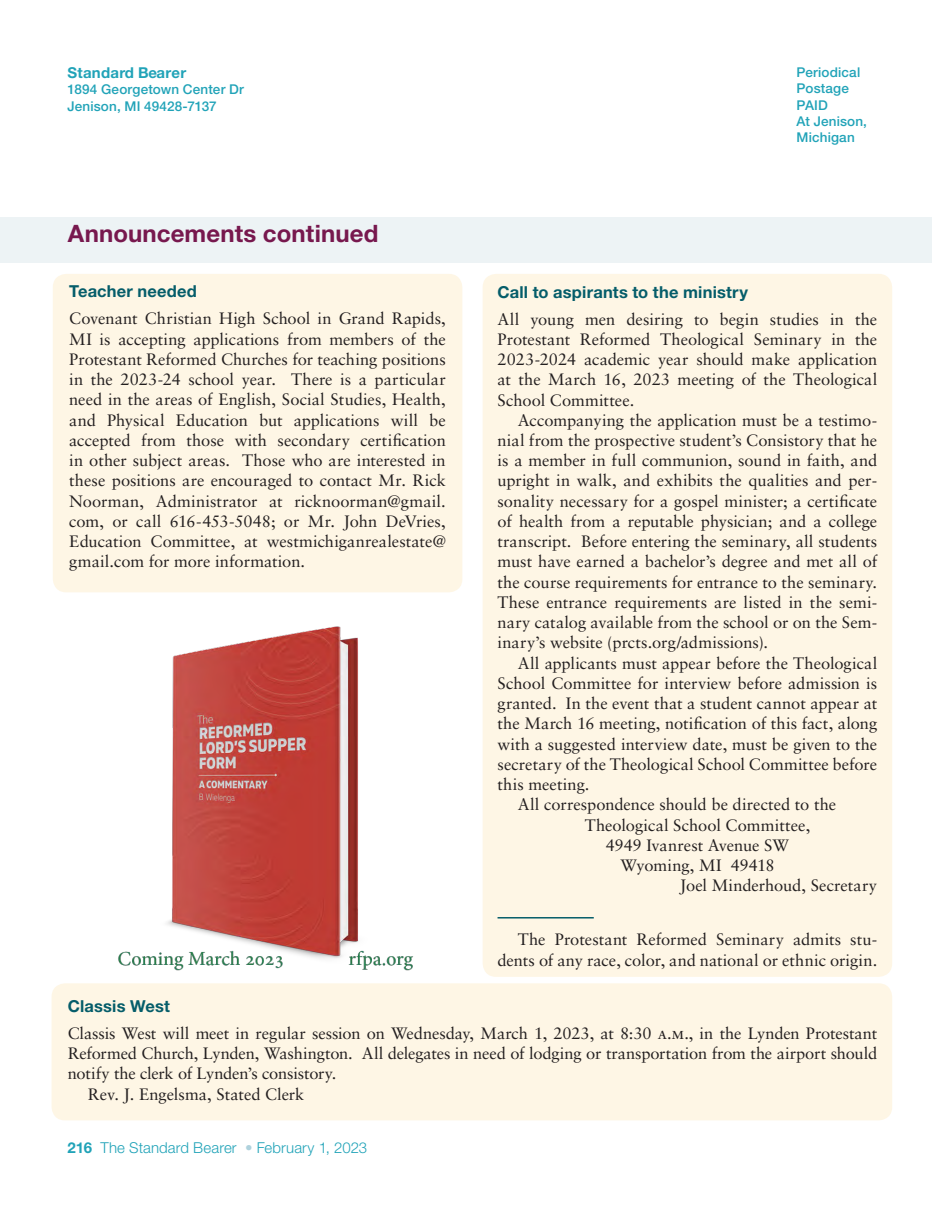
<style>
.page{position:relative;width:945px;height:1215px;background:#fff}
.page>*{position:absolute;margin:0;border:0;box-sizing:border-box;transform-origin:0 0}
.t1{font:700 24px "Helvetica Neue LT Std";letter-spacing:.005em;color:#77184e}
.t2{font:16.5px/20.2px "Sabon LT Std";color:#231f20;text-align:justify}
.t3{font:700 16.5px "Helvetica Neue LT Std";letter-spacing:.01em;color:#055d6a}
.t4{font:16.5px "Sabon LT Std";letter-spacing:-.02em;color:#231f20}
.t5{font:300 15px "Helvetica Neue LT Std";letter-spacing:.01em;color:#21a3b8}
.t6{font:700 15px "Helvetica Neue LT Std";letter-spacing:.015em;color:#21a3b8}
.t7{font:500 13.5px/16.2px "Helvetica Neue LT Std";letter-spacing:.01em;color:#21a3b8}
.s1{font-weight:700}
.s2{color:#afd2dd}
</style>
<div class="page">
<div style="left:53px;top:274px;width:409px;height:318px;background:#fef6e5;border-radius:14px"></div>
<div style="left:483px;top:274px;width:409px;height:703px;background:#fef6e5;border-radius:14px"></div>
<div style="left:52px;top:983px;width:840px;height:137px;background:#fef6e5;border-radius:14px"></div>
<div style="left:0;top:217px;width:932px;height:46px;background:#edf3f5"></div>
<hr style="left:498px;top:917px;width:96px;height:2px;background:#055d6a">
<img style="left:118px;top:626px;width:296px;height:345px">
<p class="t6" style="left:68px;top:64px;width:120px">Standard Bearer</p>
<p class="t7" style="left:68px;top:81px;width:178px">1894 Georgetown Center Dr<br>Jenison, MI 49428-7137</p>
<h1 class="t1" style="left:68px;top:219px;width:312px">Announcements continued</h1>
<p class="t3" style="left:69px;top:281px;width:129px">Teacher needed</p>
<p class="t2" style="left:69px;top:308px;width:378px">Covenant Christian High School in Grand Rapids, MI is accepting applications from members of the Protestant Reformed Churches for teaching positions in the 2023-24 school year. There is a particular need in the areas of English, Social Studies, Health, and Physical Education but applications will be accepted from those with secondary certification in other subject areas. Those who are interested in these positions are encouraged to contact Mr. Rick Noorman, Administrator at ricknoorman@gmail. com, or call 616-453-5048; or Mr. John DeVries, Education Committee, at westmichiganrealestate@ gmail.com for more information.</p>
<p class="t7" style="left:797px;top:64px;width:72px">Periodical<br>Postage<br>PAID<br>At Jenison,<br>Michigan</p>
<p class="t3" style="left:498px;top:281px;width:252px">Call to aspirants to the ministry</p>
<p class="t2" style="left:498px;top:308px;width:381px">All young men desiring to begin studies in the Protestant Reformed Theological Seminary in the 2023-2024 academic year should make application at the March 16, 2023 meeting of the Theological School Committee.</p>
<p class="t2" style="left:498px;top:410px;width:381px;text-indent:20px">Accompanying the application must be a testimo&shy;nial from the prospective student’s Consistory that he is a member in full communion, sound in faith, and upright in walk, and exhibits the qualities and per&shy;sonality necessary for a gospel minister; a certificate of health from a reputable physician; and a college transcript. Before entering the seminary, all students must have earned a bachelor’s degree and met all of the course requirements for entrance to the seminary.<br>These entrance requirements are listed in the semi&shy;nary catalog available from the school or on the Sem&shy;inary’s website (prcts.org/admissions).</p>
<p class="t2" style="left:518px;top:653px;width:361px">All applicants must appear before the Theological</p>
<p class="t2" style="left:498px;top:673px;width:381px">School Committee for interview before admission is</p>
<p class="t2" style="left:498px;top:693px;width:381px">granted. In the event that a student cannot appear at</p>
<p class="t2" style="left:498px;top:713px;width:381px">the March 16 meeting, notification of this fact, along</p>
<p class="t2" style="left:498px;top:734px;width:381px">with a suggested interview date, must be given to the</p>
<p class="t2" style="left:498px;top:754px;width:381px">secretary of the Theological School Committee before</p>
<p class="t2" style="left:498px;top:774px;width:93px">this meeting.</p>
<p class="t2" style="left:518px;top:794px;width:320px">All correspondence should be directed to the</p>
<p class="t2" style="left:585px;top:815px;width:227px">Theological School Committee,</p>
<p class="t2" style="left:606px;top:835px;width:185px">4949 Ivanrest Avenue SW</p>
<p class="t4" style="left:620px;top:856px;width:156px">Wyoming, MI 49418</p>
<p class="t2" style="left:680px;top:875px;width:199px">Joel Minderhoud, Secretary</p>
<p class="t2" style="left:498px;top:929px;width:381px;text-align:right">The Protestant Reformed Seminary admits stu&shy;dents of any race, color, and national or ethnic origin.</p>
<p class="t3" style="left:68px;top:996px;width:104px">Classis West</p>
<p class="t2" style="left:68px;top:1023px;width:811px">Classis West will meet in regular session on Wednesday, March 1, 2023, at 8:30 a.m., in the Lynden Protestant</p>
<p class="t2" style="left:68px;top:1043px;width:811px">Reformed Church, Lynden, Washington. All delegates in need of lodging or transportation from the airport should</p>
<p class="t2" style="left:68px;top:1063px;width:270px">notify the clerk of Lynden’s consistory.</p>
<p class="t2" style="left:88px;top:1084px;width:218px">Rev. J. Engelsma, Stated Clerk</p>
<p class="t5" style="left:68px;top:1138px;width:301px"><span class="s1">216</span> The Standard Bearer <span class="s2">•</span> February 1, 2023</p>
</div>
